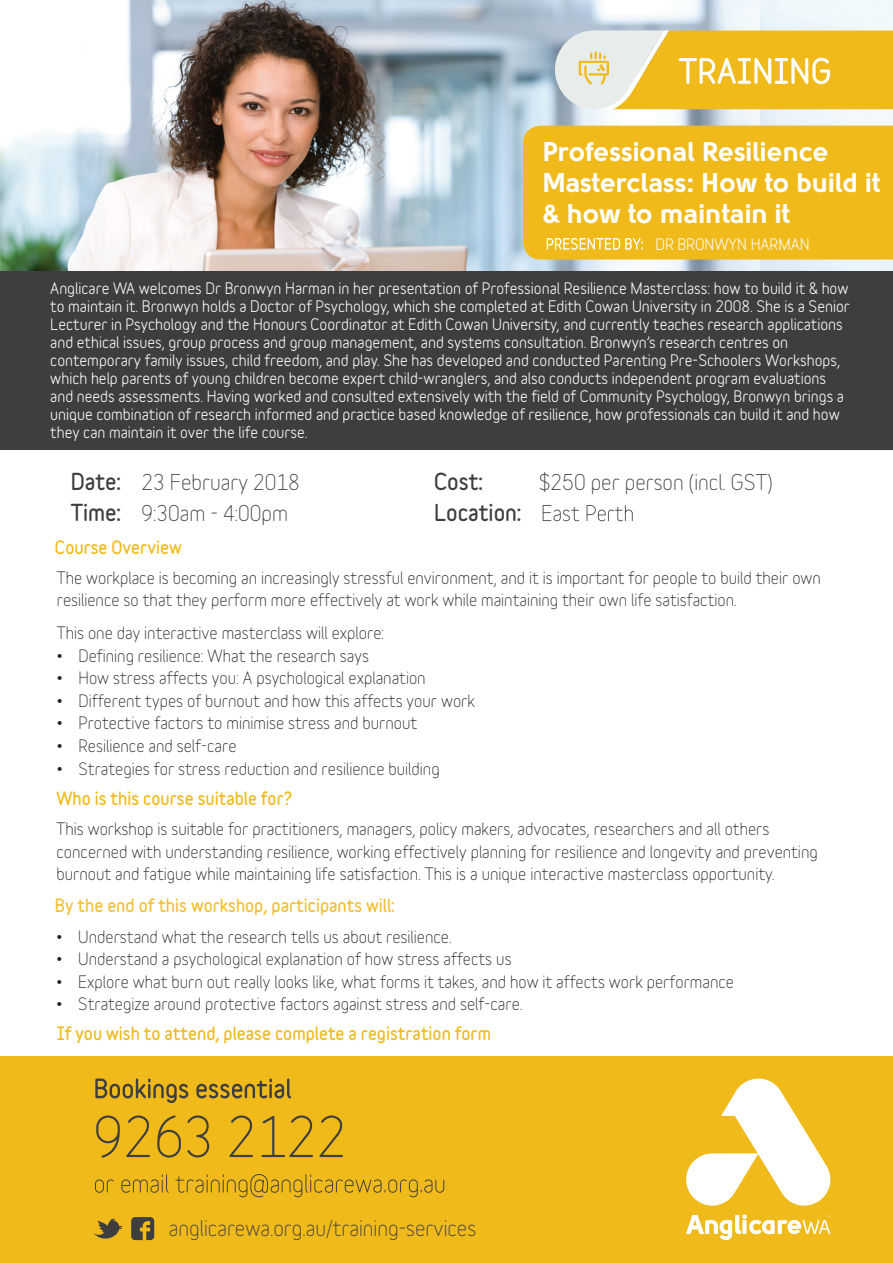
<style>
.page{position:relative;width:893px;height:1263px;background:#fff}
.page>*{position:absolute;margin:0;border:0;box-sizing:border-box;transform-origin:0 0}
.t1{font:54px "Variable";color:#3e3e3f}
.t2{font:900 27px/30.6px "Solomon";color:#fff}
.t3{font:21px/31.2px "Variable";color:#3e3e3f}
.t4{font:900 21px "Variable";color:#3e3e3f}
.t5{font:16.5px/22.5px "Variable";color:#231f20}
.t6{font:900 16.5px "Variable";color:#f0ba1b}
.t7{font:900 16.5px "Variable";color:#f2c034}
.t8{font:700 15px/18px "Variable";color:#fdfdfd}
.s1{font-weight:900}
</style>
<div class="page">
<img style="left:0;top:0;width:760px;height:271px">
<div style="left:523px;top:126px;width:370px;height:134px;background:#f0ba1b"></div>
<svg style="left:555px;top:30px;width:338px;height:79px;background:#ecc95c"></svg>
<svg style="left:543px;top:505px;width:90px;height:16px"></svg>
<svg style="left:547px;top:238px;width:96px;height:12px"></svg>
<div style="left:0;top:1057px;width:893px;height:206px;background:#f0ba1b"></div>
<svg style="left:686px;top:1078px;width:144px;height:127px"></svg>
<svg style="left:686px;top:1214px;width:144px;height:26px"></svg>
<svg style="left:95px;top:1078px;width:196px;height:25px"></svg>
<svg style="left:95px;top:1174px;width:349px;height:23px"></svg>
<svg style="left:94px;top:1218px;width:29px;height:21px"></svg>
<svg style="left:131px;top:1217px;width:23px;height:23px"></svg>
<div style="left:0;top:271px;width:893px;height:179px;background:#3e3e3f"></div>
<h2 class="t2" style="left:543px;top:136px;width:339px">Professional Resilience<br>Masterclass: How to build it &amp; how to maintain it</h2>
<p class="t8" style="left:655px;top:234px;width:156px">DR BRONWYN HARMAN</p>
<p class="t8" style="left:50px;top:278px;width:801px">Anglicare WA welcomes Dr Bronwyn Harman in her presentation of Professional Resilience Masterclass: how to build it &amp; how to maintain it. Bronwyn holds a Doctor of Psychology, which she completed at Edith Cowan University in 2008. She is a Senior Lecturer in Psychology and the Honours Coordinator at Edith Cowan University, and currently teaches research applications and ethical issues, group process and group management, and systems consultation. Bronwyn’s research centres on contemporary family issues, child freedom, and play. She has developed and conducted Parenting Pre-Schoolers Workshops, which help parents of young children become expert child-wranglers, and also conducts independent program evaluations and needs assessments. Having worked and consulted extensively with the field of Community Psychology, Bronwyn brings a unique combination of research informed and practice based knowledge of resilience, how professionals can build it and how they can maintain it over the life course.</p>
<p class="t3" style="left:71px;top:466px;width:219px"><span class="s1">Date:<br>Time:</span> 9:30am - 4:00pm</p>
<p class="t4" style="left:434px;top:468px;width:50px">Cost:</p>
<p class="t3" style="left:539px;top:466px;width:236px">$250 per person (incl. GST)</p>
<p class="t3" style="left:142px;top:466px;width:160px">23 February 2018</p>
<p class="t4" style="left:434px;top:499px;width:89px">Location:</p>
<p class="t6" style="left:55px;top:537px;width:128px">Course Overview</p>
<p class="t5" style="left:57px;top:566px;width:766px">The workplace is becoming an increasingly stressful environment, and it is important for people to build their own resilience so that they perform more effectively at work while maintaining their own life satisfaction.</p>
<p class="t5" style="left:57px;top:622px;width:329px">This one day interactive masterclass will explore:</p>
<p class="t5" style="left:57px;top:644px;width:314px">• Defining resilience: What the research says</p>
<p class="t5" style="left:57px;top:667px;width:370px">• How stress affects you: A psychological explanation</p>
<p class="t5" style="left:57px;top:689px;width:420px">• Different types of burnout and how this affects your work</p>
<p class="t5" style="left:57px;top:712px;width:362px">• Protective factors to minimise stress and burnout</p>
<p class="t5" style="left:57px;top:734px;width:181px">• Resilience and self-care</p>
<p class="t5" style="left:57px;top:757px;width:384px">• Strategies for stress reduction and resilience building</p>
<p class="t6" style="left:57px;top:788px;width:237px">Who is this course suitable for?</p>
<p class="t5" style="left:56px;top:817px;width:763px">This workshop is suitable for practitioners, managers, policy makers, advocates, researchers and all others concerned with understanding resilience, working effectively planning for resilience and longevity and preventing burnout and fatigue while maintaining life satisfaction. This is a unique interactive masterclass opportunity.</p>
<p class="t7" style="left:55px;top:895px;width:341px">By the end of this workshop, participants will:</p>
<p class="t5" style="left:56px;top:925px;width:397px">• Understand what the research tells us about resilience.</p>
<p class="t5" style="left:56px;top:947px;width:457px">• Understand a psychological explanation of how stress affects us</p>
<p class="t5" style="left:56px;top:970px;width:679px">• Explore what burn out really looks like, what forms it takes, and how it affects work performance</p>
<p class="t5" style="left:56px;top:992px;width:468px">• Strategize around protective factors against stress and self-care.</p>
<p class="t6" style="left:57px;top:1023px;width:436px">If you wish to attend, please complete a registration form</p>
<h1 class="t1" style="left:94px;top:1104px;width:255px">9263 2122</h1>
<p class="t3" style="left:169px;top:1212px;width:309px">anglicarewa.org.au/training-services</p>
</div>
